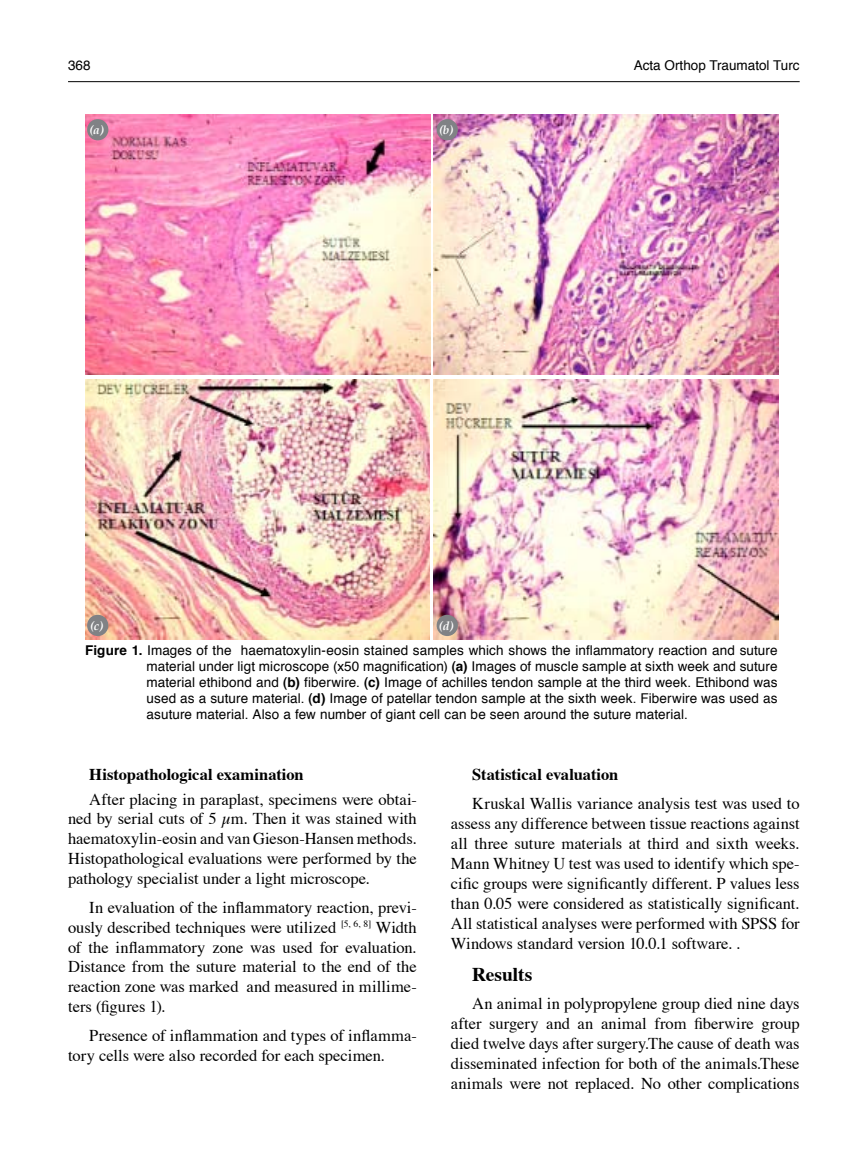
<style>
.page{position:relative;width:855px;height:1153px;background:#fff}
.page>*{position:absolute;margin:0;border:0;box-sizing:border-box;transform-origin:0 0}
.t1{font:700 19.5px "Times";color:#000}
.t2{font:16.5px/20px "Times";letter-spacing:-.005em;color:#000;text-align:justify}
.t3{font:700 16.5px "Times";letter-spacing:-.005em;color:#000}
.t4{font:13.5px/16.2px "Helvetica";letter-spacing:.005em;color:#000;text-align:justify}
.t5{font:italic 700 12px "Palatino";color:#fff}
.s1{font-weight:700}
</style>
<div class="page">
<hr style="left:68px;top:81px;width:731px;height:1px;background:#000">
<img style="left:85px;top:115px;width:345px;height:259px">
<img style="left:434px;top:115px;width:344px;height:259px">
<img style="left:85px;top:379px;width:344px;height:260px">
<img style="left:434px;top:379px;width:344px;height:260px">
<div style="left:87px;top:119px;width:21px;height:21px;background:#808285;border-radius:50%"></div>
<div style="left:87px;top:614px;width:21px;height:22px;background:#808285;border-radius:50%"></div>
<div style="left:436px;top:119px;width:22px;height:21px;background:#808285;border-radius:50%"></div>
<div style="left:436px;top:614px;width:22px;height:22px;background:#808285;border-radius:50%"></div>
<p class="t4" style="left:68px;top:57px;width:24px">368</p>
<p class="t4" style="left:634px;top:57px;width:167px">Acta Orthop Traumatol Turc</p>
<p class="t5" style="left:89px;top:123px;width:16px">(a)</p>
<p class="t5" style="left:90px;top:618px;width:15px">(c)</p>
<p class="t5" style="left:439px;top:123px;width:16px">(b)</p>
<p class="t5" style="left:439px;top:618px;width:16px">(d)</p>
<p class="t4" style="left:147px;top:641px;width:632px;text-indent:-62px"><span class="s1">Figure 1.</span> Images of the haematoxylin-eosin stained samples which shows the inflammatory reaction and suture material under ligt microscope (x50 magnification) <span class="s1">(a)</span> Images of muscle sample at sixth week and suture material ethibond and <span class="s1">(b)</span> fiberwire. <span class="s1">(c)</span> Image of achilles tendon sample at the third week. Ethibond was used as a suture material. <span class="s1">(d)</span> Image of patellar tendon sample at the sixth week. Fiberwire was used as asuture material. Also a few number of giant cell can be seen around the suture material.</p>
<p class="t3" style="left:89px;top:758px;width:216px">Histopathological examination</p>
<p class="t2" style="left:68px;top:787px;width:350px;text-indent:21px">After placing in paraplast, specimens were obtai&shy;ned by serial cuts of 5 µm. Then it was stained with haematoxylin-eosin and van Gieson-Hansen methods.<br>Histopathological evaluations were performed by the pathology specialist under a light microscope.</p>
<p class="t2" style="left:68px;top:895px;width:350px;text-indent:21px">In evaluation of the inflammatory reaction, previ&shy;ously described techniques were utilized <sup>[5,</sup> <sup>6,</sup> <sup>8]</sup> Width of the inflammatory zone was used for evaluation.<br>Distance from the suture material to the end of the reaction zone was marked and measured in millime&shy;ters (figures 1).</p>
<p class="t2" style="left:68px;top:1023px;width:350px;text-indent:21px">Presence of inflammation and types of inflamma&shy;tory cells were also recorded for each specimen.</p>
<p class="t3" style="left:472px;top:758px;width:148px">Statistical evaluation</p>
<p class="t2" style="left:451px;top:791px;width:350px;text-indent:21px">Kruskal Wallis variance analysis test was used to assess any difference between tissue reactions against all three suture materials at third and sixth weeks.<br>Mann Whitney U test was used to identify which spe&shy;cific groups were significantly different. P values less than 0.05 were considered as statistically significant.<br>All statistical analyses were performed with SPSS for Windows standard version 10.0.1 software. .</p>
<p class="t1" style="left:472px;top:955px;width:62px">Results</p>
<p class="t2" style="left:451px;top:992px;width:350px;text-indent:21px">An animal in polypropylene group died nine days after surgery and an animal from fiberwire group died twelve days after surgery.The cause of death was disseminated infection for both of the animals.These animals were not replaced. No other complications</p>
</div>
